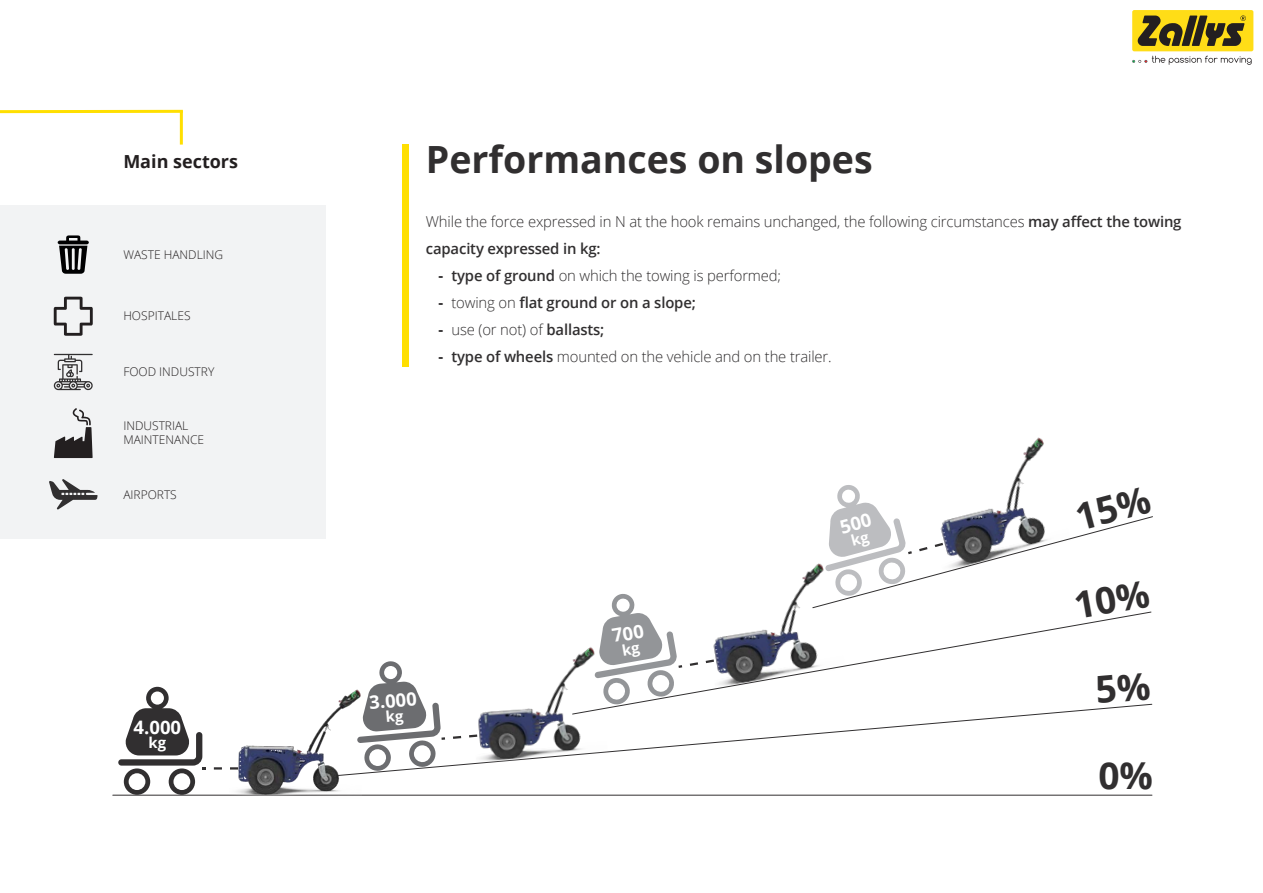
<style>
.page{position:relative;width:1263px;height:893px;background:#fff}
.page>*{position:absolute;margin:0;border:0;box-sizing:border-box;transform-origin:0 0}
.t1{font:700 37.5px "Open Sans";color:#312f30}
.t2{font:700 37.05px "Open Sans";color:#312f30}
.t3{font:700 18.6px "Open Sans";color:#fff}
.t4{font:700 18px "Open Sans";color:#231f20}
.t5{font:300 15px/27px "Open Sans";letter-spacing:-.01em;color:#312f30}
.t6{font:600 15px "Open Sans";letter-spacing:-.01em;color:#312f30}
.t7{font:700 14.85px "Open Sans";color:#fff}
.t8{font:300 12px "Open Sans";color:#231f20}
.s1{font-weight:600}
.s2{font-weight:700}
.s3{font-weight:300}
</style>
<div class="page">
<svg style="left:1132px;top:56px;width:119px;height:9px"></svg>
<div style="left:1132px;top:10px;width:121px;height:41px;background:#ffdd17;border-radius:2px"></div>
<svg style="left:1138px;top:15px;width:108px;height:31px"></svg>
<div style="left:0;top:205px;width:325px;height:334px;background:#f2f3f4"></div>
<svg style="left:0;top:109px;width:183px;height:6px"></svg>
<hr style="left:180px;top:111px;width:3px;height:34px;background:#ffdf01">
<svg style="left:58px;top:235px;width:31px;height:39px"></svg>
<svg style="left:54px;top:297px;width:39px;height:39px"></svg>
<svg style="left:54px;top:354px;width:39px;height:37px"></svg>
<svg style="left:54px;top:408px;width:39px;height:50px"></svg>
<svg style="left:214px;top:767px;width:8px;height:3px"></svg>
<hr style="left:113px;top:795px;width:1039px;height:1px;background:#312f30">
<svg style="left:362px;top:704px;width:791px;height:70px"></svg>
<img style="left:230px;top:689px;width:132px;height:107px">
<img style="left:467px;top:667px;width:141px;height:102px">
<img style="left:787px;top:570px;width:25px;height:41px">
<img style="left:1013px;top:437px;width:31px;height:47px">
<svg style="left:118px;top:687px;width:88px;height:108px"></svg>
<svg style="left:572px;top:611px;width:580px;height:104px"></svg>
<svg style="left:49px;top:479px;width:49px;height:31px"></svg>
<div style="left:402px;top:145px;width:7px;height:222px;background:#ffdf01"></div>
<svg style="left:357px;top:661px;width:88px;height:110px"></svg>
<svg style="left:594px;top:594px;width:88px;height:111px"></svg>
<svg style="left:1096px;top:672px;width:54px;height:32px"></svg>
<svg style="left:812px;top:484px;width:341px;height:135px"></svg>
<p class="t4" style="left:123px;top:149px;width:116px">Main sectors</p>
<p class="t1" style="left:426px;top:133px;width:448px">Performances on slopes</p>
<p class="t5" style="left:426px;top:208px;width:757px">While the force expressed in N at the hook remains unchanged, the following circumstances <span class="s1">may affect the towing capacity expressed in kg:</span></p>
<p class="t5" style="left:439px;top:262px;width:344px"><span class="s2">-</span> <span class="s1">type of ground</span> on which the towing is performed;</p>
<p class="t6" style="left:439px;top:293px;width:259px"><span class="s2">-</span> <span class="s3">towing on</span> flat ground or on a slope;</p>
<p class="t5" style="left:439px;top:316px;width:167px"><span class="s2">-</span> use (or not) of <span class="s1">ballasts;</span></p>
<p class="t5" style="left:439px;top:343px;width:395px"><span class="s2">-</span> <span class="s1">type of wheels</span> mounted on the vehicle and on the trailer.</p>
<p class="t8" style="left:123px;top:246px;width:101px">WASTE HANDLING</p>
<p class="t8" style="left:123px;top:308px;width:69px">HOSPITALES</p>
<p class="t8" style="left:123px;top:364px;width:93px">FOOD INDUSTRY</p>
<p class="t8" style="left:123px;top:417px;width:67px">INDUSTRIAL</p>
<p class="t8" style="left:123px;top:432px;width:82px">MAINTENANCE</p>
<p class="t8" style="left:123px;top:486px;width:55px">AIRPORTS</p>
<p class="t3" style="left:134px;top:714px;width:49px">4.000</p>
<p class="t7" style="left:149px;top:732px;width:19px">kg</p>
<p class="t3" style="left:368px;top:689px;width:49px;rotate:-5deg">3.000</p>
<p class="t2" style="left:1098px;top:749px;width:56px">0%</p>
</div>
